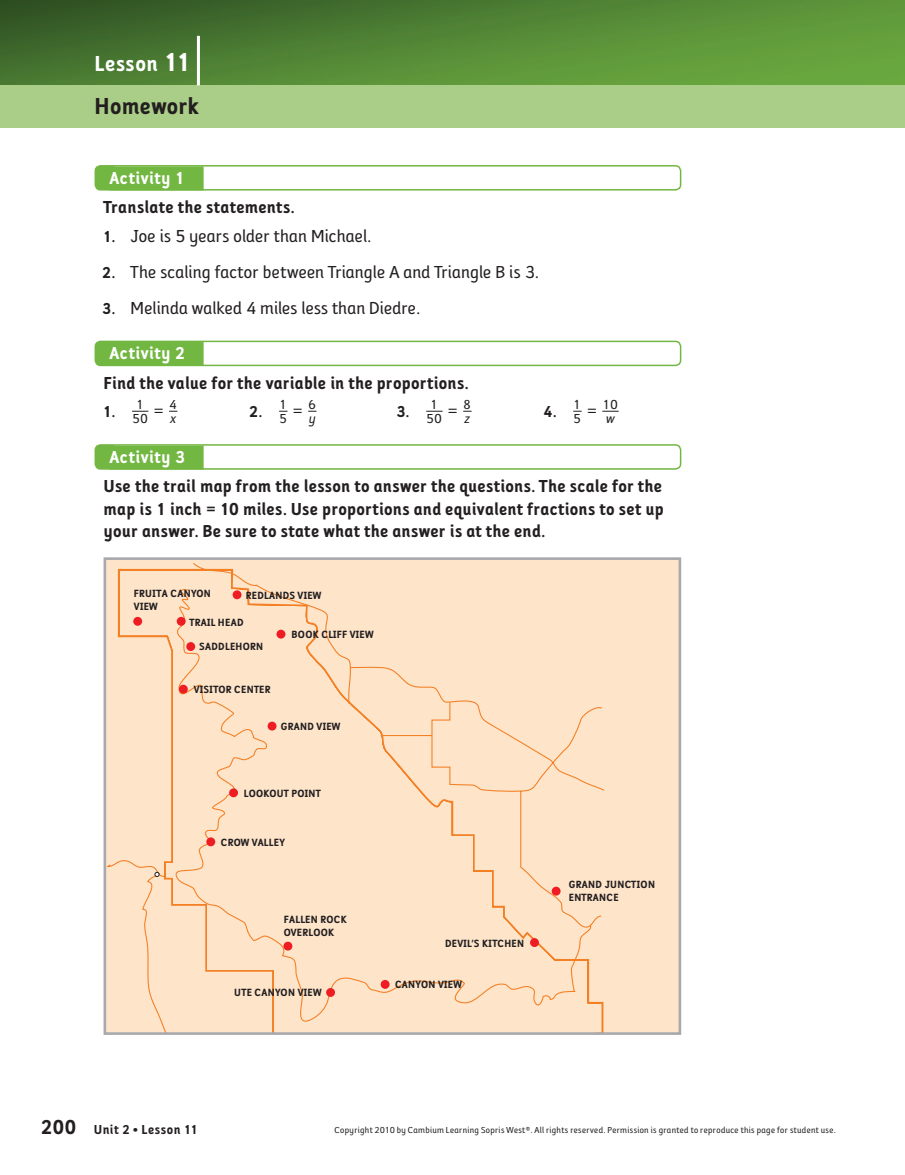
<style>
.page{position:relative;width:905px;height:1175px;background:#fff}
.page>*{position:absolute;margin:0;border:0;box-sizing:border-box;transform-origin:0 0}
.Topic_Head{font:24px "SW Folder Bold";letter-spacing:-.015em;color:#231f20}
.t1{font:22.5px "SW Folder Bold";color:#fff}
.Direction_Homework{font:18px/22.5px "SW Folder Bold";letter-spacing:-.015em;color:#231f20;text-align:justify}
.NL{font:18px "SW Folder Regular";letter-spacing:-.015em;color:#231f20}
.t2{font:18px "SW Folder Bold";color:#fff}
.NL-2{font:16.5px "SW Folder Bold";color:#231f20}
.t3{font:13.5px/13.8px "SW Folder Regular";color:#231f20}
.t4{font:13.5px "SW Folder Bold";letter-spacing:.01em;color:#231f20}
.t5{font:10.8px/13px "SW Folder Bold";color:#231f20}
.t6{font:9px "SW Folder Regular";letter-spacing:.01em;color:#231f20}
.s1{font-size:27px}
.s2{font-family:"SW Folder Italic"}
.s3{font-size:21px}
</style>
<div class="page">
<img style="left:0;top:0;width:905px;height:85px">
<div style="left:0;top:85px;width:904px;height:43px;background:#aace88"></div>
<hr style="left:197px;top:36px;width:3px;height:49px;background:#fff">
<div style="left:110px;top:166px;width:94px;height:24px;background:#73b743"></div>
<div style="left:95px;top:165px;width:586px;height:25px;border:2px solid #73b743;border-radius:5px"></div>
<div style="left:110px;top:342px;width:94px;height:24px;background:#73b743"></div>
<div style="left:95px;top:340px;width:586px;height:26px;border:2px solid #73b743;border-radius:5px"></div>
<svg style="left:132px;top:411px;width:16px;height:1px"></svg>
<svg style="left:426px;top:411px;width:16px;height:1px"></svg>
<svg style="left:602px;top:411px;width:16px;height:1px"></svg>
<div style="left:110px;top:445px;width:94px;height:24px;background:#73b743"></div>
<div style="left:95px;top:444px;width:586px;height:26px;border:2px solid #73b743;border-radius:5px"></div>
<div style="left:108px;top:561px;width:569px;height:469px;background:#fee5ca"></div>
<div style="left:117px;top:568px;width:487px;height:15px;background:#fee5ca"></div>
<div style="left:113px;top:583px;width:492px;height:447px;background:#fee5ca"></div>
<div style="left:108px;top:860px;width:495px;height:170px;background:#fee5ca"></div>
<svg style="left:155px;top:872px;width:4px;height:4px"></svg>
<svg style="left:192px;top:562px;width:66px;height:24px;background:#fcd9b7"></svg>
<div style="left:229px;top:788px;width:9px;height:9px;background:#ee1d23;border-radius:50%"></div>
<div style="left:283px;top:941px;width:9px;height:9px;background:#ee1d23;border-radius:50%"></div>
<div style="left:206px;top:837px;width:9px;height:9px;background:#ee1d23;border-radius:50%"></div>
<div style="left:380px;top:980px;width:9px;height:8px;background:#ee1d23;border-radius:50%"></div>
<div style="left:530px;top:938px;width:9px;height:9px;background:#ee1d23;border-radius:50%"></div>
<div style="left:551px;top:886px;width:9px;height:9px;background:#ee1d23;border-radius:50%"></div>
<div style="left:326px;top:988px;width:9px;height:9px;background:#ee1d23;border-radius:50%"></div>
<div style="left:267px;top:721px;width:9px;height:9px;background:#ee1d23;border-radius:50%"></div>
<div style="left:179px;top:684px;width:9px;height:9px;background:#ee1d23;border-radius:50%"></div>
<div style="left:276px;top:629px;width:9px;height:9px;background:#ee1d23;border-radius:50%"></div>
<div style="left:186px;top:642px;width:9px;height:9px;background:#ee1d23;border-radius:50%"></div>
<div style="left:177px;top:617px;width:9px;height:9px;background:#ee1d23;border-radius:50%"></div>
<div style="left:133px;top:617px;width:9px;height:9px;background:#ee1d23;border-radius:50%"></div>
<div style="left:232px;top:590px;width:9px;height:9px;background:#ee1d23;border-radius:50%"></div>
<div style="left:104px;top:557px;width:577px;height:477px;border:3px solid #a8a9ad"></div>
<p class="t1" style="left:94px;top:50px;width:99px">Lesson <span class="s1">11</span></p>
<p class="Topic_Head" style="left:94px;top:93px;width:107px">Homework</p>
<p class="t2" style="left:110px;top:167px;width:78px">Activity 1</p>
<p class="Direction_Homework" style="left:104px;top:196px;width:193px">Translate the statements.</p>
<p class="NL-2" style="left:103px;top:227px;width:14px">1.</p>
<p class="NL" style="left:130px;top:226px;width:243px">Joe is 5 years older than Michael.</p>
<p class="NL-2" style="left:102px;top:263px;width:15px">2.</p>
<p class="NL" style="left:130px;top:262px;width:410px">The scaling factor between Triangle A and Triangle B is 3.</p>
<p class="NL-2" style="left:102px;top:299px;width:15px">3.</p>
<p class="NL" style="left:131px;top:298px;width:291px">Melinda walked 4 miles less than Diedre.</p>
<p class="t2" style="left:110px;top:343px;width:78px">Activity 2</p>
<p class="Direction_Homework" style="left:104px;top:371px;width:367px">Find the value for the variable in the proportions.</p>
<p class="NL-2" style="left:103px;top:402px;width:14px">1.</p>
<p class="t3" style="left:132px;top:397px;width:17px">1<br>50</p>
<p class="NL" style="left:153px;top:401px;width:12px">=</p>
<p class="t3" style="left:169px;top:397px;width:9px">4 <span class="s2">x</span></p>
<p class="NL-2" style="left:249px;top:402px;width:15px">2.</p>
<p class="t3" style="left:279px;top:397px;width:9px">1<br>5</p>
<p class="NL" style="left:292px;top:401px;width:12px">=</p>
<p class="t3" style="left:308px;top:397px;width:9px">6 <span class="s2">y</span></p>
<p class="NL-2" style="left:396px;top:402px;width:15px">3.</p>
<p class="t3" style="left:426px;top:397px;width:17px">1<br>50</p>
<p class="NL" style="left:447px;top:401px;width:12px">=</p>
<p class="t3" style="left:463px;top:397px;width:9px">8 <span class="s2">z</span></p>
<p class="NL-2" style="left:543px;top:402px;width:15px">4.</p>
<p class="t3" style="left:573px;top:397px;width:9px">1<br>5</p>
<p class="NL" style="left:586px;top:401px;width:12px">=</p>
<p class="t3" style="left:602px;top:397px;width:17px">10 <span class="s2">w</span></p>
<p class="t2" style="left:110px;top:446px;width:78px">Activity 3</p>
<p class="Direction_Homework" style="left:104px;top:475px;width:562px">Use the trail map from the lesson to answer the questions. The scale for the map is 1 inch = 10 miles. Use proportions and equivalent fractions to set up your answer. Be sure to state what the answer is at the end.</p>
<p class="t5" style="left:134px;top:587px;width:79px">FRUITA CANYON<br>VIEW</p>
<p class="t5" style="left:246px;top:588px;width:77px">REDLANDS VIEW</p>
<p class="t5" style="left:189px;top:615px;width:56px">TRAIL HEAD</p>
<p class="t5" style="left:199px;top:639px;width:66px">SADDLEHORN</p>
<p class="t5" style="left:291px;top:627px;width:84px">BOOK CLIFF VIEW</p>
<p class="t5" style="left:194px;top:683px;width:79px">VISITOR CENTER</p>
<p class="t5" style="left:281px;top:720px;width:61px">GRAND VIEW</p>
<p class="t5" style="left:244px;top:787px;width:79px">LOOKOUT POINT</p>
<p class="t5" style="left:221px;top:836px;width:66px">CROW VALLEY</p>
<p class="t5" style="left:284px;top:913px;width:65px">FALLEN ROCK<br>OVERLOOK</p>
<p class="t5" style="left:234px;top:985px;width:89px">UTE CANYON VIEW</p>
<p class="t5" style="left:445px;top:936px;width:81px">DEVIL’S KITCHEN</p>
<p class="t5" style="left:395px;top:978px;width:69px">CANYON VIEW</p>
<p class="t5" style="left:568px;top:878px;width:88px">GRAND JUNCTION<br>ENTRANCE</p>
<p class="t4" style="left:40px;top:1122px;width:159px"><span class="s3">200</span> Unit 2 • Lesson 11</p>
<p class="t6" style="left:334px;top:1125px;width:503px">Copyright 2010 by Cambium Learning Sopris West®. All rights reserved. Permission is granted to reproduce this page for student use.</p>
</div>
